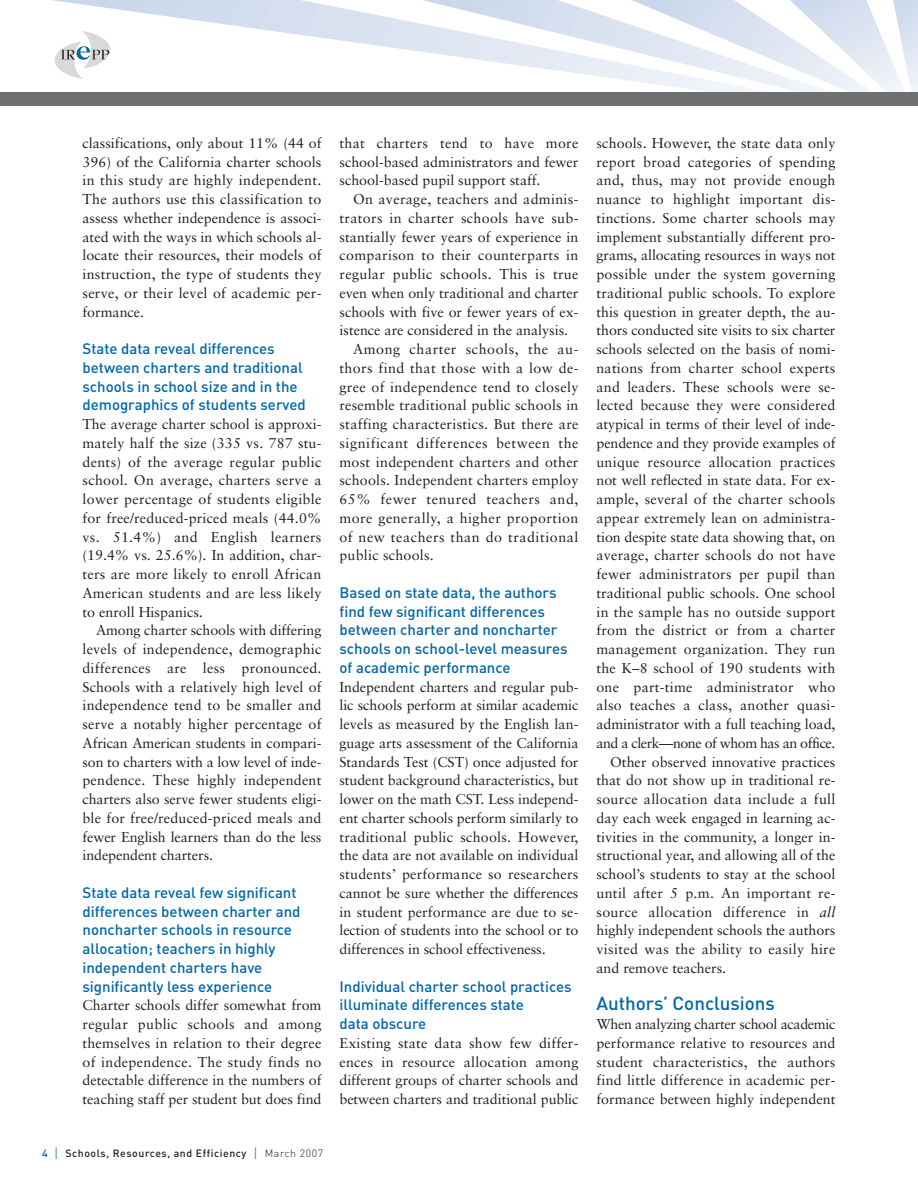
<style>
.page{position:relative;width:918px;height:1188px;background:#fff}
.page>*{position:absolute;margin:0;border:0;box-sizing:border-box;transform-origin:0 0}
.t1{font:500 18.75px "DIN";color:#0067a6}
.t2{font:500 15px/18.8px "DIN";color:#0067a6}
.t3{font:14.25px/18.8px "Sabon";letter-spacing:.015em;color:#231f20;text-align:justify}
.t4{font:14.25px "Sabon";letter-spacing:-.005em;color:#231f20}
.t5{font:14.25px "Sabon";letter-spacing:.04em;color:#231f20}
.t6{font:14.25px "Sabon";letter-spacing:-.035em;color:#231f20}
.t7{font:14.25px "Sabon";letter-spacing:.035em;color:#231f20}
.t8{font:500 10.5px "DIN";letter-spacing:.055em;color:#231f20}
.s1{color:#0067a6}
.s2{font-weight:300;font-size:13.5px;color:#0067a6}
.s3{font-weight:300}
.s4{font-style:italic}
</style>
<div class="page">
<svg style="left:52px;top:0;width:865px;height:92px"></svg>
<div style="left:0;top:92px;width:918px;height:13px;background:#6d6f71"></div>
<svg style="left:53px;top:31px;width:59px;height:48px"></svg>
<p class="t3" style="left:82px;top:135px;width:241px">classifications, only about 11% (44 of 396) of the California charter schools in this study are highly independent.<br>The authors use this classification to assess whether independence is associ&shy;ated with the ways in which schools al&shy;locate their resources, their models of instruction, the type of students they serve, or their level of academic per&shy;formance.</p>
<p class="t2" style="left:82px;top:341px;width:225px">State data reveal differences between charters and traditional schools in school size and in the demographics of students served</p>
<p class="t3" style="left:82px;top:416px;width:241px">The average charter school is approxi&shy;mately half the size (335 vs. 787 stu&shy;dents) of the average regular public school. On average, charters serve a lower percentage of students eligible for free/reduced-priced meals (44.0% vs. 51.4%) and English learners (19.4% vs. 25.6%). In addition, char&shy;ters are more likely to enroll African American students and are less likely to enroll Hispanics.</p>
<p class="t3" style="left:82px;top:622px;width:240px;text-indent:14px">Among charter schools with differing levels of independence, demographic differences are less pronounced.<br>Schools with a relatively high level of independence tend to be smaller and serve a notably higher percentage of African American students in compari&shy;son to charters with a low level of inde&shy;pendence. These highly independent charters also serve fewer students eligi&shy;ble for free/reduced-priced meals and fewer English learners than do the less independent charters.</p>
<p class="t2" style="left:82px;top:885px;width:220px">State data reveal few significant differences between charter and noncharter schools in resource allocation; teachers in highly independent charters have significantly less experience</p>
<p class="t3" style="left:82px;top:997px;width:241px">Charter schools differ somewhat from regular public schools and among themselves in relation to their degree of independence. The study finds no detectable difference in the numbers of teaching staff per student but does find</p>
<p class="t8" style="left:42px;top:1149px;width:283px"><span class="s1">4</span> <span class="s2">|</span> Schools, Resources, and Efficiency <span class="s2">|</span> <span class="s3">March 2007</span></p>
<p class="t3" style="left:340px;top:135px;width:241px">that charters tend to have more school-based administrators and fewer school-based pupil support staff.</p>
<p class="t3" style="left:353px;top:191px;width:227px">On average, teachers and adminis-</p>
<p class="t3" style="left:340px;top:210px;width:240px">trators in charter schools have sub-</p>
<p class="t3" style="left:340px;top:228px;width:240px">stantially fewer years of experience in</p>
<p class="t3" style="left:340px;top:247px;width:240px">comparison to their counterparts in</p>
<p class="t3" style="left:340px;top:266px;width:241px">regular public schools. This is true</p>
<p class="t3" style="left:340px;top:285px;width:241px">even when only traditional and charter</p>
<p class="t3" style="left:340px;top:303px;width:241px">schools with five or fewer years of ex-</p>
<p class="t3" style="left:340px;top:322px;width:230px">istence are considered in the analysis.</p>
<p class="t5" style="left:353px;top:343px;width:227px">Among charter schools, the au-</p>
<p class="t3" style="left:340px;top:360px;width:240px">thors find that those with a low de-</p>
<p class="t3" style="left:340px;top:378px;width:240px">gree of independence tend to closely</p>
<p class="t3" style="left:340px;top:397px;width:240px">resemble traditional public schools in</p>
<p class="t3" style="left:340px;top:416px;width:241px">staffing characteristics. But there are</p>
<p class="t5" style="left:340px;top:437px;width:241px">significant differences between the</p>
<p class="t3" style="left:340px;top:453px;width:240px">most independent charters and other</p>
<p class="t3" style="left:340px;top:472px;width:240px">schools. Independent charters employ</p>
<p class="t5" style="left:340px;top:493px;width:241px">65% fewer tenured teachers and,</p>
<p class="t7" style="left:340px;top:512px;width:241px">more generally, a higher proportion</p>
<p class="t5" style="left:340px;top:531px;width:240px">of new teachers than do traditional</p>
<p class="t3" style="left:340px;top:547px;width:96px">public schools.</p>
<p class="t2" style="left:339px;top:585px;width:230px">Based on state data, the authors find few significant differences between charter and noncharter schools on school-level measures of academic performance</p>
<p class="t3" style="left:339px;top:678px;width:241px">Independent charters and regular pub&shy;lic schools perform at similar academic levels as measured by the English lan&shy;guage arts assessment of the California Standards Test (CST) once adjusted for student background characteristics, but lower on the math CST. Less independ&shy;ent charter schools perform similarly to traditional public schools. However, the data are not available on individual students’ performance so researchers cannot be sure whether the differences in student performance are due to se&shy;lection of students into the school or to differences in school effectiveness.</p>
<p class="t2" style="left:339px;top:978px;width:234px">Individual charter school practices illuminate differences state<br>data obscure</p>
<p class="t3" style="left:339px;top:1035px;width:240px">Existing state data show few differ&shy;ences in resource allocation among different groups of charter schools and between charters and traditional public</p>
<p class="t3" style="left:597px;top:135px;width:241px">schools. However, the state data only</p>
<p class="t3" style="left:597px;top:153px;width:241px">report broad categories of spending</p>
<p class="t3" style="left:597px;top:172px;width:241px">and, thus, may not provide enough</p>
<p class="t3" style="left:597px;top:191px;width:241px">nuance to highlight important dis-</p>
<p class="t3" style="left:597px;top:210px;width:241px">tinctions. Some charter schools may</p>
<p class="t3" style="left:597px;top:228px;width:241px">implement substantially different pro-</p>
<p class="t4" style="left:597px;top:249px;width:240px">grams, allocating resources in ways not</p>
<p class="t3" style="left:597px;top:266px;width:241px">possible under the system governing</p>
<p class="t3" style="left:597px;top:285px;width:240px">traditional public schools. To explore</p>
<p class="t3" style="left:597px;top:303px;width:240px">this question in greater depth, the au-</p>
<p class="t4" style="left:597px;top:324px;width:240px">thors conducted site visits to six charter</p>
<p class="t3" style="left:597px;top:341px;width:240px">schools selected on the basis of nomi-</p>
<p class="t3" style="left:597px;top:360px;width:240px">nations from charter school experts</p>
<p class="t3" style="left:597px;top:378px;width:240px">and leaders. These schools were se-</p>
<p class="t3" style="left:597px;top:397px;width:240px">lected because they were considered</p>
<p class="t4" style="left:597px;top:418px;width:241px">atypical in terms of their level of inde-</p>
<p class="t4" style="left:597px;top:437px;width:240px">pendence and they provide examples of</p>
<p class="t3" style="left:597px;top:453px;width:240px">unique resource allocation practices</p>
<p class="t4" style="left:597px;top:474px;width:241px">not well reflected in state data. For ex-</p>
<p class="t3" style="left:597px;top:491px;width:240px">ample, several of the charter schools</p>
<p class="t3" style="left:597px;top:510px;width:241px">appear extremely lean on administra-</p>
<p class="t4" style="left:597px;top:531px;width:240px">tion despite state data showing that, on</p>
<p class="t3" style="left:597px;top:547px;width:241px">average, charter schools do not have</p>
<p class="t3" style="left:597px;top:566px;width:241px">fewer administrators per pupil than</p>
<p class="t3" style="left:597px;top:585px;width:240px">traditional public schools. One school</p>
<p class="t3" style="left:597px;top:603px;width:240px">in the sample has no outside support</p>
<p class="t3" style="left:597px;top:622px;width:240px">from the district or from a charter</p>
<p class="t3" style="left:597px;top:641px;width:240px">management organization. They run</p>
<p class="t3" style="left:597px;top:660px;width:240px">the K–8 school of 190 students with</p>
<p class="t3" style="left:597px;top:678px;width:240px">one part-time administrator who</p>
<p class="t3" style="left:597px;top:697px;width:240px">also teaches a class, another quasi-</p>
<p class="t4" style="left:597px;top:718px;width:240px">administrator with a full teaching load,</p>
<p class="t6" style="left:597px;top:737px;width:240px">and a clerk—none of whom has an office.</p>
<p class="t3" style="left:610px;top:753px;width:227px">Other observed innovative practices</p>
<p class="t3" style="left:597px;top:772px;width:240px">that do not show up in traditional re-</p>
<p class="t3" style="left:597px;top:791px;width:240px">source allocation data include a full</p>
<p class="t3" style="left:597px;top:810px;width:241px">day each week engaged in learning ac-</p>
<p class="t3" style="left:597px;top:828px;width:240px">tivities in the community, a longer in-</p>
<p class="t3" style="left:597px;top:847px;width:241px">structional year, and allowing all of the</p>
<p class="t3" style="left:597px;top:866px;width:241px">school’s students to stay at the school</p>
<p class="t3" style="left:597px;top:885px;width:241px">until after 5 p.m. An important re-</p>
<p class="t3" style="left:597px;top:903px;width:241px">source allocation difference in <span class="s4">all</span></p>
<p class="t3" style="left:597px;top:922px;width:241px">highly independent schools the authors</p>
<p class="t3" style="left:597px;top:941px;width:240px">visited was the ability to easily hire</p>
<p class="t3" style="left:597px;top:960px;width:131px">and remove teachers.</p>
<h1 class="t1" style="left:597px;top:997px;width:180px">Authors’ Conclusions</h1>
<p class="t3" style="left:597px;top:1016px;width:241px">When analyzing charter school academic performance relative to resources and student characteristics, the authors find little difference in academic per&shy;formance between highly independent</p>
</div>
